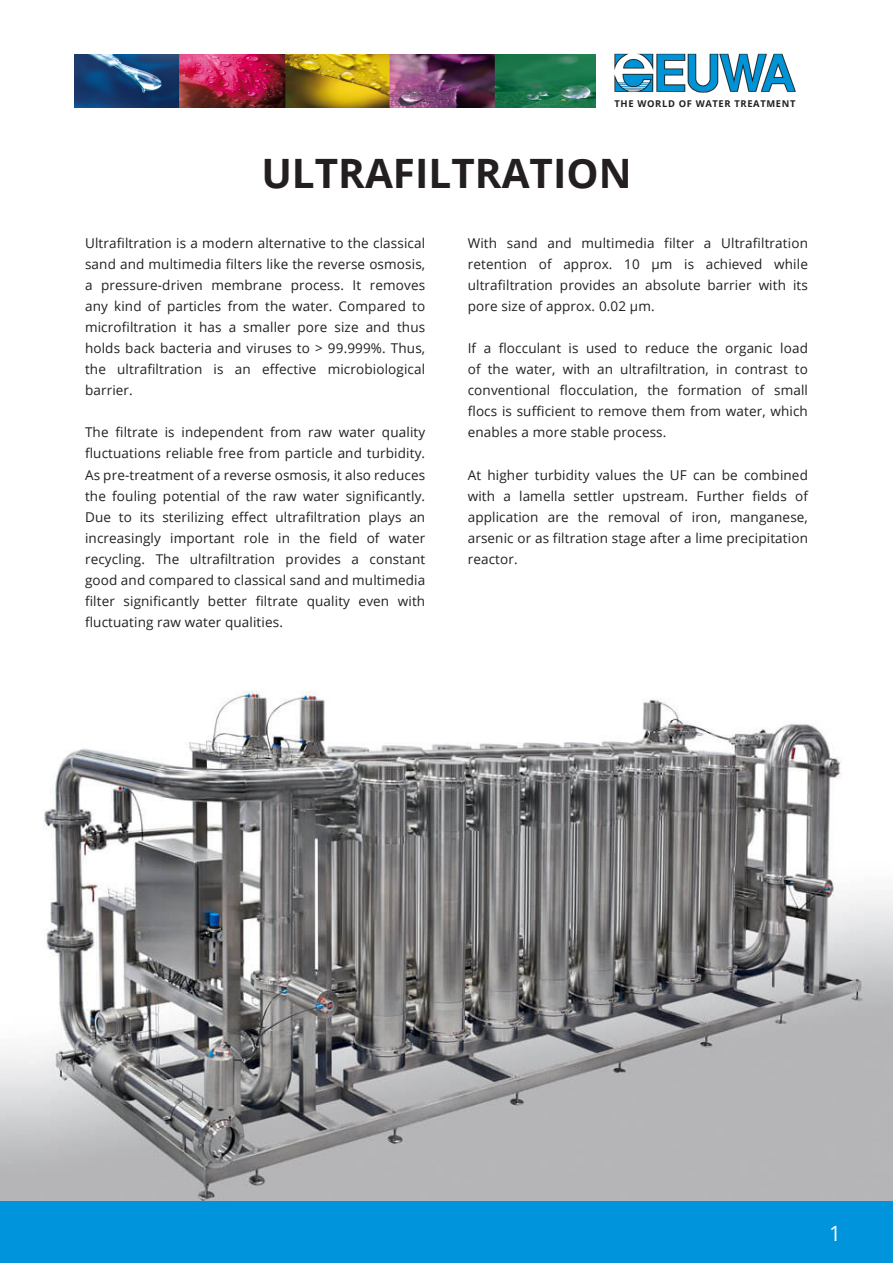
<style>
.page{position:relative;width:893px;height:1263px;background:#fff}
.page>*{position:absolute;margin:0;border:0;box-sizing:border-box;transform-origin:0 0}
.t1{font:700 40.5px "Open Sans";color:#231f20}
.t2{font:21px "Open Sans";color:#fff}
.EUWA_Fließtext__Bloc{font:13.5px/21px "Open Sans";letter-spacing:.01em;color:#231f20;text-align:justify}
.t3{font:700 9.3px "Open Sans";letter-spacing:.07em;color:#231f20}
</style>
<div class="page">
<img style="left:0;top:690px;width:893px;height:512px">
<div style="left:0;top:1202px;width:893px;height:61px;background:#0094dc"></div>
<img style="left:75px;top:54px;width:521px;height:53px">
<img style="left:615px;top:53px;width:181px;height:39px">
<p class="t3" style="left:615px;top:97px;width:182px">THE WORLD OF WATER TREATMENT</p>
<p class="t1" style="left:261px;top:145px;width:372px">ULTRAFILTRATION</p>
<p class="EUWA_Fließtext__Bloc" style="left:85px;top:233px;width:342px">Ultrafiltration is a modern alternative to the classical sand and multimedia filters like the reverse osmosis, a pressure-driven membrane process. It removes any kind of particles from the water. Compared to microfiltration it has a smaller pore size and thus holds back bacteria and viruses to &gt; 99.999%. Thus, the ultrafiltration is an effective microbiological barrier.</p>
<p class="EUWA_Fließtext__Bloc" style="left:85px;top:422px;width:342px">The filtrate is independent from raw water quality fluctuations reliable free from particle and turbidity.<br>As pre-treatment of a reverse osmosis, it also reduces the fouling potential of the raw water significantly.<br>Due to its sterilizing effect ultrafiltration plays an increasingly important role in the field of water recycling. The ultrafiltration provides a constant good and compared to classical sand and multimedia filter significantly better filtrate quality even with fluctuating raw water qualities.</p>
<p class="EUWA_Fließtext__Bloc" style="left:468px;top:233px;width:342px">With sand and multimedia filter a Ultrafiltration retention of approx. 10 µm is achieved while ultrafiltration provides an absolute barrier with its pore size of approx. 0.02 µm.</p>
<p class="EUWA_Fließtext__Bloc" style="left:468px;top:338px;width:342px">If a flocculant is used to reduce the organic load of the water, with an ultrafiltration, in contrast to conventional flocculation, the formation of small flocs is sufficient to remove them from water, which enables a more stable process.</p>
<p class="EUWA_Fließtext__Bloc" style="left:468px;top:464px;width:342px">At higher turbidity values the UF can be combined with a lamella settler upstream. Further fields of application are the removal of iron, manganese, arsenic or as filtration stage after a lime precipitation reactor.</p>
<p class="t2" style="left:829px;top:1219px;width:14px">1</p>
</div>
